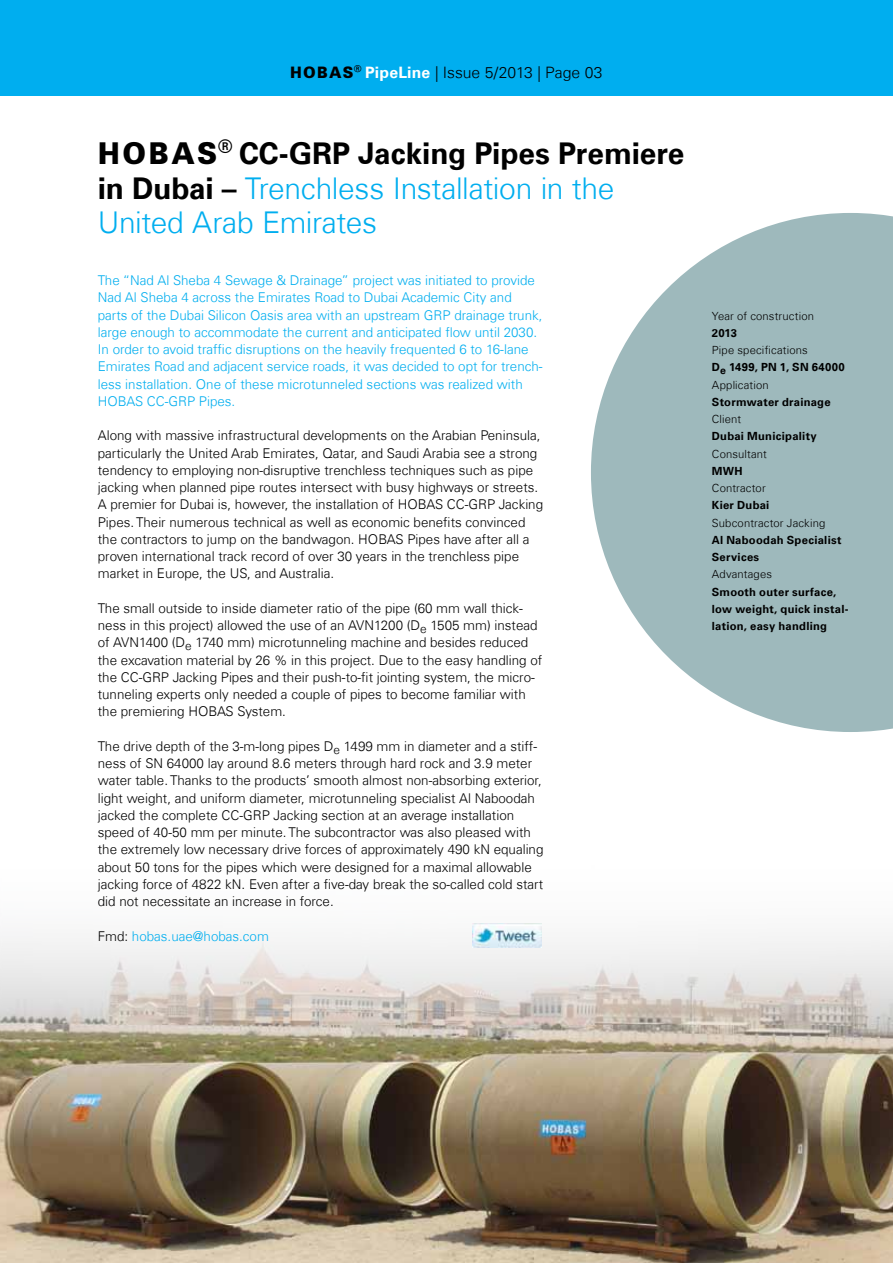
<style>
.page{position:relative;width:893px;height:1263px;background:#fff}
.page>*{position:absolute;margin:0;border:0;box-sizing:border-box;transform-origin:0 0}
.t1{font:300 30px/34.5px "Univers Com 45";letter-spacing:-.015em;color:#00aeef}
.t2{font:700 30px "Univers Com 65";color:#000}
.t3{font:300 15.75px "Univers Com 45";color:#000}
.t4{font:300 13.5px/17.2px "Univers Com 45";color:#000}
.t5{font:300 13.5px/17.2px "Univers Com 45";color:#00aeef}
.t6{font:700 11.25px/17.2px "Univers Com 65";letter-spacing:.025em;color:#000}
.t7{font:300 11.25px "Univers Com 45";letter-spacing:.015em;color:#000}
.s1{font-family:"HOBAS";font-weight:400}
.s2{font-family:"Univers Com 65";font-weight:700;color:#fff}
.s3{font-family:"Univers Com 65";font-weight:700;color:#000}
.s4{color:#000}
</style>
<div class="page">
<img style="left:0;top:923px;width:893px;height:340px">
<div style="left:0;top:0;width:893px;height:95px;background:#00aeef"></div>
<svg style="left:591px;top:213px;width:302px;height:519px;fill:#9eb9bc"></svg>
<img style="left:472px;top:923px;width:69px;height:25px">
<p class="t3" style="left:290px;top:63px;width:314px"><span class="s1">h</span> <span class="s2">PipeLine</span> | Issue 5/2013 | Page 03</p>
<h1 class="t2" style="left:98px;top:136px;width:588px"><span class="s1">h</span> CC-GRP Jacking Pipes Premiere</h1>
<h1 class="t1" style="left:98px;top:171px;width:518px"><span class="s3">in Dubai –</span> Trenchless Installation in the<br>United Arab Emirates</h1>
<p class="t5" style="left:98px;top:272px;width:446px">The “Nad Al Sheba 4 Sewage &amp; Drainage” project was initiated to provide Nad Al Sheba 4 across the Emirates Road to Dubai Academic City and parts of the Dubai Silicon Oasis area with an upstream GRP drainage trunk, large enough to accommodate the current and anticipated flow until 2030.<br>In order to avoid traffic disruptions on the heavily frequented 6 to 16-lane Emirates Road and adjacent service roads, it was decided to opt for trench&shy;less installation. One of these microtunneled sections was realized with HOBAS CC-GRP Pipes.</p>
<p class="t4" style="left:98px;top:427px;width:447px">Along with massive infrastructural developments on the Arabian Peninsula, particularly the United Arab Emirates, Qatar, and Saudi Arabia see a strong tendency to employing non-disruptive trenchless techniques such as pipe jacking when planned pipe routes intersect with busy highways or streets.<br>A premier for Dubai is, however, the installation of HOBAS CC-GRP Jacking Pipes. Their numerous technical as well as economic benefits convinced the contractors to jump on the bandwagon. HOBAS Pipes have after all a proven international track record of over 30 years in the trenchless pipe market in Europe, the US, and Australia.</p>
<p class="t4" style="left:98px;top:599px;width:446px">The small outside to inside diameter ratio of the pipe (60 mm wall thick&shy;ness in this project) allowed the use of an AVN1200 (D<sub>e</sub> 1505 mm) instead of AVN1400 (D<sub>e</sub> 1740 mm) microtunneling machine and besides reduced the excavation material by 26 % in this project. Due to the easy handling of the CC-GRP Jacking Pipes and their push-to-fit jointing system, the micro&shy;tunneling experts only needed a couple of pipes to become familiar with the premiering HOBAS System.</p>
<p class="t4" style="left:98px;top:737px;width:447px">The drive depth of the 3-m-long pipes D<sub>e</sub> 1499 mm in diameter and a stiff&shy;ness of SN 64000 lay around 8.6 meters through hard rock and 3.9 meter water table. Thanks to the products’ smooth almost non-absorbing exterior, light weight, and uniform diameter, microtunneling specialist Al Naboodah jacked the complete CC-GRP Jacking section at an average installation speed of 40-50 mm per minute. The subcontractor was also pleased with the extremely low necessary drive forces of approximately 490 kN equaling about 50 tons for the pipes which were designed for a maximal allowable jacking force of 4822 kN. Even after a five-day break the so-called cold start did not necessitate an increase in force.</p>
<p class="t5" style="left:98px;top:927px;width:173px"><span class="s4">Fmd:</span> hobas.uae@hobas.com</p>
<p class="t7" style="left:712px;top:309px;width:104px">Year of construction</p>
<p class="t6" style="left:712px;top:324px;width:27px">2013</p>
<p class="t7" style="left:712px;top:343px;width:97px">Pipe specifications</p>
<p class="t6" style="left:712px;top:359px;width:134px">D<sub>e</sub> 1499, PN 1, SN 64000</p>
<p class="t7" style="left:712px;top:378px;width:58px">Application</p>
<p class="t6" style="left:712px;top:393px;width:120px">Stormwater drainage</p>
<p class="t7" style="left:712px;top:412px;width:31px">Client</p>
<p class="t6" style="left:712px;top:428px;width:106px">Dubai Municipality</p>
<p class="t7" style="left:712px;top:447px;width:57px">Consultant</p>
<p class="t6" style="left:712px;top:462px;width:32px">MWH</p>
<p class="t7" style="left:712px;top:481px;width:55px">Contractor</p>
<p class="t6" style="left:712px;top:497px;width:59px">Kier Dubai</p>
<p class="t7" style="left:712px;top:516px;width:115px">Subcontractor Jacking</p>
<p class="t6" style="left:712px;top:531px;width:131px">Al Naboodah Specialist<br>Services</p>
<p class="t7" style="left:712px;top:567px;width:62px">Advantages</p>
<p class="t6" style="left:712px;top:583px;width:138px">Smooth outer surface, low weight, quick instal&shy;lation, easy handling</p>
</div>
